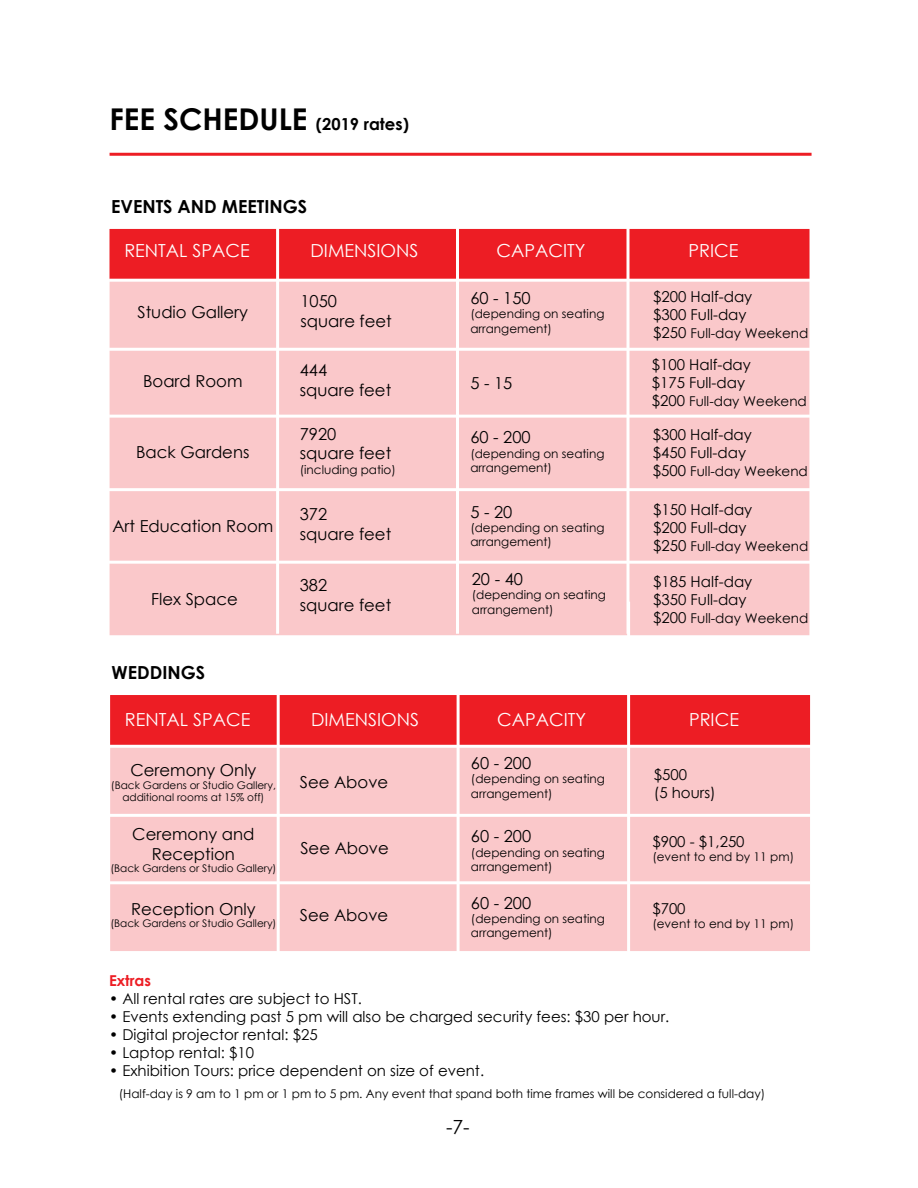
<style>
.page{position:relative;width:918px;height:1188px;background:#fff}
.page>*{position:absolute;margin:0;border:0;box-sizing:border-box;transform-origin:0 0}
.t1{font:700 30px "Century Gothic";color:#000}
.t2{font:19.5px "Century Gothic";color:#000}
.t3{font:18px "Century Gothic";color:#fff}
.t4{font:700 18px "Century Gothic";color:#000}
.t5{font:16.5px/19.8px "Century Gothic";color:#000}
.t6{font:15px/18px "Century Gothic";color:#000}
.t7{font:700 15px "Century Gothic";color:#ed1d24}
.t8{font:13.5px "Century Gothic";color:#000}
.t9{font:12px/14.4px "Century Gothic";color:#000}
.t10{font:10.5px/12.6px "Century Gothic";color:#000;text-align:center}
.s1{font-size:16.5px}
.s2{font-size:15px}
</style>
<div class="page">
<hr style="left:110px;top:153px;width:702px;height:3px;background:#ed1d24">
<div style="left:110px;top:229px;width:699px;height:406px;background:#fac8ca"></div>
<div style="left:110px;top:229px;width:699px;height:51px;background:#ed1d24;border:2px solid #ed1d24"></div>
<hr style="left:276px;top:211px;width:3px;height:423px;background:#fff">
<hr style="left:456px;top:211px;width:3px;height:423px;background:#fff">
<hr style="left:627px;top:211px;width:3px;height:423px;background:#fff">
<hr style="left:109px;top:348px;width:702px;height:3px;background:#fff">
<hr style="left:109px;top:415px;width:701px;height:3px;background:#fff">
<hr style="left:108px;top:488px;width:702px;height:3px;background:#fff">
<hr style="left:107px;top:561px;width:703px;height:3px;background:#fff">
<div style="left:110px;top:695px;width:700px;height:256px;background:#fac8ca"></div>
<div style="left:110px;top:695px;width:700px;height:51px;background:#ed1d24;border:2px solid #ed1d24"></div>
<hr style="left:277px;top:677px;width:3px;height:282px;background:#fff">
<hr style="left:457px;top:677px;width:3px;height:280px;background:#fff">
<hr style="left:627px;top:602px;width:3px;height:355px;background:#fff">
<hr style="left:110px;top:814px;width:702px;height:3px;background:#fff">
<hr style="left:109px;top:279px;width:701px;height:3px;background:#fff">
<hr style="left:109px;top:745px;width:703px;height:3px;background:#fff">
<hr style="left:107px;top:881px;width:703px;height:3px;background:#fff">
<h1 class="t1" style="left:110px;top:96px;width:301px">FEE SCHEDULE <span class="s1">(2019 rates)</span></h1>
<h3 class="t4" style="left:111px;top:193px;width:198px">EVENTS AND MEETINGS</h3>
<h3 class="t3" style="left:124px;top:237px;width:127px">RENTAL SPACE</h3>
<h3 class="t3" style="left:311px;top:237px;width:109px">DIMENSIONS</h3>
<h3 class="t3" style="left:497px;top:237px;width:90px">CAPACITY</h3>
<h3 class="t3" style="left:688px;top:237px;width:51px">PRICE</h3>
<h3 class="t5" style="left:138px;top:302px;width:112px">Studio Gallery</h3>
<h3 class="t5" style="left:143px;top:371px;width:101px">Board Room</h3>
<h3 class="t5" style="left:136px;top:442px;width:115px">Back Gardens</h3>
<h3 class="t5" style="left:112px;top:516px;width:162px">Art Education Room</h3>
<h3 class="t5" style="left:151px;top:589px;width:88px">Flex Space</h3>
<h3 class="t4" style="left:112px;top:659px;width:95px">WEDDINGS</h3>
<h3 class="t5" style="left:300px;top:291px;width:93px">1050 square feet</h3>
<h3 class="t5" style="left:300px;top:360px;width:93px">444<br>square feet</h3>
<h3 class="t5" style="left:300px;top:424px;width:93px">7920 square feet</h3>
<p class="t9" style="left:300px;top:462px;width:98px">(including patio)</p>
<h3 class="t5" style="left:300px;top:504px;width:93px">372<br>square feet</h3>
<h3 class="t5" style="left:300px;top:575px;width:93px">382<br>square feet</h3>
<h3 class="t5" style="left:470px;top:288px;width:62px">60 - 150</h3>
<p class="t9" style="left:470px;top:307px;width:136px">(depending on seating arrangement)</p>
<h3 class="t5" style="left:470px;top:373px;width:44px">5 - 15</h3>
<h3 class="t5" style="left:470px;top:427px;width:62px">60 - 200</h3>
<p class="t9" style="left:470px;top:446px;width:136px">(depending on seating arrangement)</p>
<h3 class="t5" style="left:470px;top:502px;width:44px">5 - 20</h3>
<p class="t9" style="left:470px;top:520px;width:136px">(depending on seating arrangement)</p>
<h3 class="t5" style="left:472px;top:569px;width:53px">20 - 40</h3>
<p class="t9" style="left:472px;top:588px;width:136px">(depending on seating arrangement)</p>
<p class="t6" style="left:653px;top:287px;width:101px">$200 Half-day $300 Full-day</p>
<p class="t8" style="left:653px;top:324px;width:157px"><span class="s2">$250</span> Full-day Weekend</p>
<p class="t6" style="left:652px;top:355px;width:101px">$100 Half-day $175 Full-day</p>
<p class="t8" style="left:652px;top:392px;width:157px"><span class="s2">$200</span> Full-day Weekend</p>
<p class="t6" style="left:653px;top:425px;width:101px">$300 Half-day $450 Full-day</p>
<p class="t8" style="left:653px;top:461px;width:157px"><span class="s2">$500</span> Full-day Weekend</p>
<p class="t6" style="left:653px;top:501px;width:101px">$150 Half-day $200 Full-day</p>
<p class="t8" style="left:653px;top:537px;width:157px"><span class="s2">$250</span> Full-day Weekend</p>
<p class="t6" style="left:653px;top:572px;width:101px">$185 Half-day $350 Full-day</p>
<p class="t8" style="left:653px;top:609px;width:157px"><span class="s2">$200</span> Full-day Weekend</p>
<h3 class="t3" style="left:125px;top:707px;width:127px">RENTAL SPACE</h3>
<h3 class="t3" style="left:311px;top:707px;width:109px">DIMENSIONS</h3>
<h3 class="t3" style="left:497px;top:707px;width:90px">CAPACITY</h3>
<h3 class="t3" style="left:689px;top:707px;width:51px">PRICE</h3>
<h3 class="t5" style="left:130px;top:760px;width:128px">Ceremony Only</h3>
<p class="t10" style="left:111px;top:779px;width:167px">(Back Gardens or Studio Gallery, additional rooms at 15% off)</p>
<h3 class="t5" style="left:132px;top:824px;width:124px;text-align:center">Ceremony and<br>Reception</h3>
<p class="t10" style="left:110px;top:862px;width:168px">(Back Gardens or Studio Gallery)</p>
<h3 class="t5" style="left:471px;top:753px;width:62px">60 - 200</h3>
<p class="t9" style="left:471px;top:772px;width:136px">(depending on seating arrangement)</p>
<p class="t6" style="left:654px;top:766px;width:63px">$500<br>(5 hours)</p>
<p class="t6" style="left:652px;top:832px;width:94px">$900 - $1,250</p>
<p class="t9" style="left:652px;top:849px;width:143px">(event to end by 11 pm)</p>
<h3 class="t5" style="left:300px;top:772px;width:90px">See Above</h3>
<h3 class="t5" style="left:471px;top:826px;width:62px">60 - 200</h3>
<p class="t9" style="left:471px;top:845px;width:136px">(depending on seating arrangement)</p>
<h3 class="t5" style="left:300px;top:838px;width:90px">See Above</h3>
<h3 class="t5" style="left:131px;top:899px;width:126px">Reception Only</h3>
<p class="t10" style="left:110px;top:917px;width:168px">(Back Gardens or Studio Gallery)</p>
<h3 class="t5" style="left:300px;top:905px;width:90px">See Above</h3>
<h3 class="t5" style="left:471px;top:893px;width:62px">60 - 200</h3>
<p class="t9" style="left:471px;top:911px;width:136px">(depending on seating arrangement)</p>
<p class="t6" style="left:652px;top:899px;width:35px">$700</p>
<p class="t9" style="left:652px;top:916px;width:143px">(event to end by 11 pm)</p>
<p class="t7" style="left:109px;top:969px;width:43px">Extras</p>
<p class="t6" style="left:109px;top:990px;width:254px">• All rental rates are subject to HST.</p>
<p class="t6" style="left:109px;top:1008px;width:562px">• Events extending past 5 pm will also be charged security fees: $30 per hour.</p>
<p class="t6" style="left:109px;top:1026px;width:210px">• Digital projector rental: $25</p>
<p class="t6" style="left:109px;top:1044px;width:146px">• Laptop rental: $10</p>
<p class="t6" style="left:109px;top:1062px;width:377px">• Exhibition Tours: price dependent on size of event.</p>
<p class="t9" style="left:119px;top:1086px;width:648px">(Half-day is 9 am to 1 pm or 1 pm to 5 pm. Any event that spand both time frames will be considered a full-day)</p>
<h2 class="t2" style="left:446px;top:1113px;width:25px">-7-</h2>
</div>
